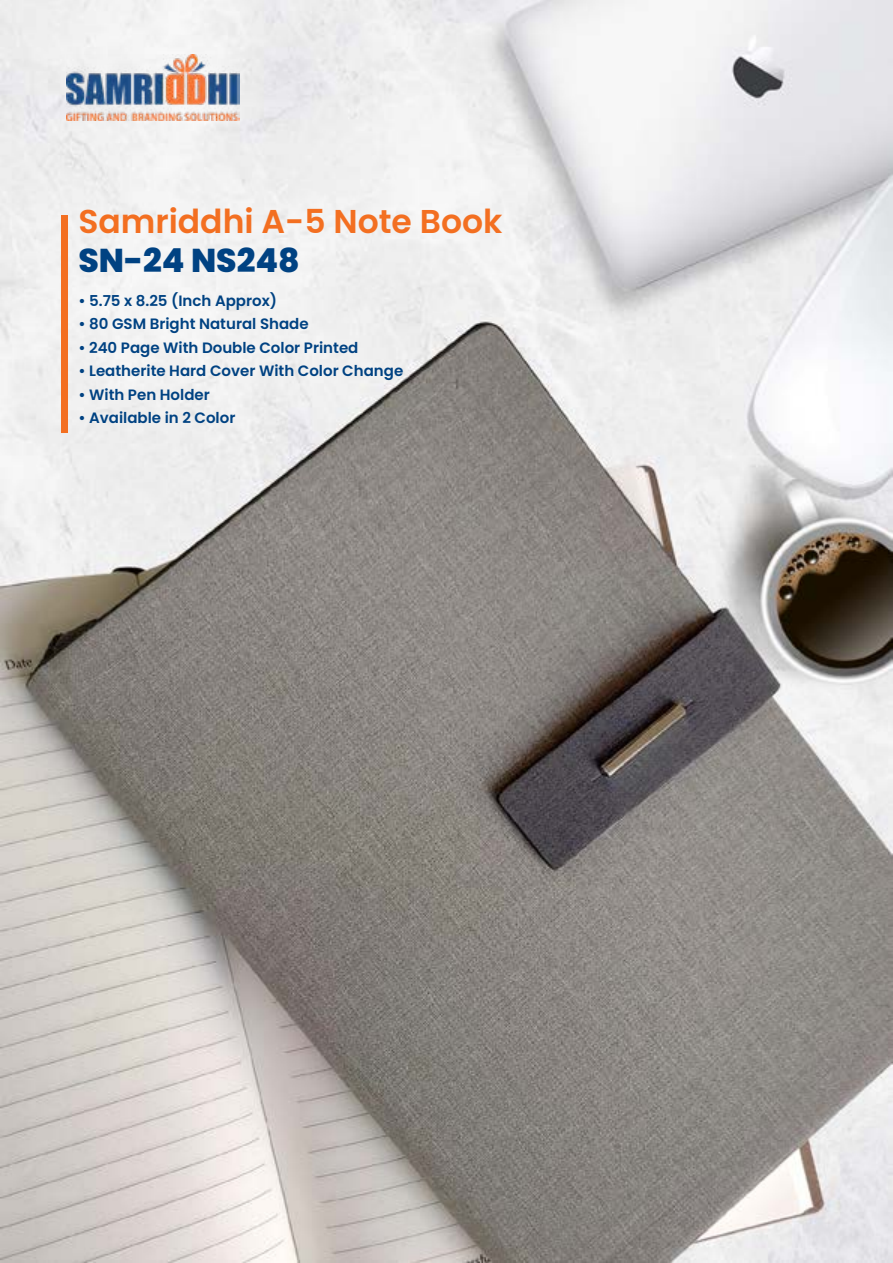
<style>
.page{position:relative;width:893px;height:1263px;background:#fff}
.page>*{position:absolute;margin:0;border:0;box-sizing:border-box;transform-origin:0 0}
.t1{font:600 33px "Poppins";color:#f36f21}
.t2{font:800 33px "Poppins";color:#004282}
.t3{font:600 15px "Poppins";color:#004282}
</style>
<div class="page">
<img style="left:0;top:0;width:893px;height:1263px">
<div style="left:61px;top:215px;width:7px;height:218px;background:#f36f21"></div>
<img style="left:67px;top:54px;width:172px;height:67px">
<h1 class="t1" style="left:78px;top:202px;width:426px">Samriddhi A-5 Note Book</h1>
<h1 class="t2" style="left:78px;top:242px;width:223px">SN-24 NS248</h1>
<p class="t3" style="left:78px;top:292px;width:200px">• 5.75 x 8.25 (Inch Approx)</p>
<p class="t3" style="left:78px;top:315px;width:232px">• 80 GSM Bright Natural Shade</p>
<p class="t3" style="left:78px;top:339px;width:282px">• 240 Page With Double Color Printed</p>
<p class="t3" style="left:78px;top:362px;width:326px">• Leatherite Hard Cover With Color Change</p>
<p class="t3" style="left:78px;top:386px;width:133px">• With Pen Holder</p>
<p class="t3" style="left:78px;top:409px;width:159px">• Available in 2 Color</p>
</div>
